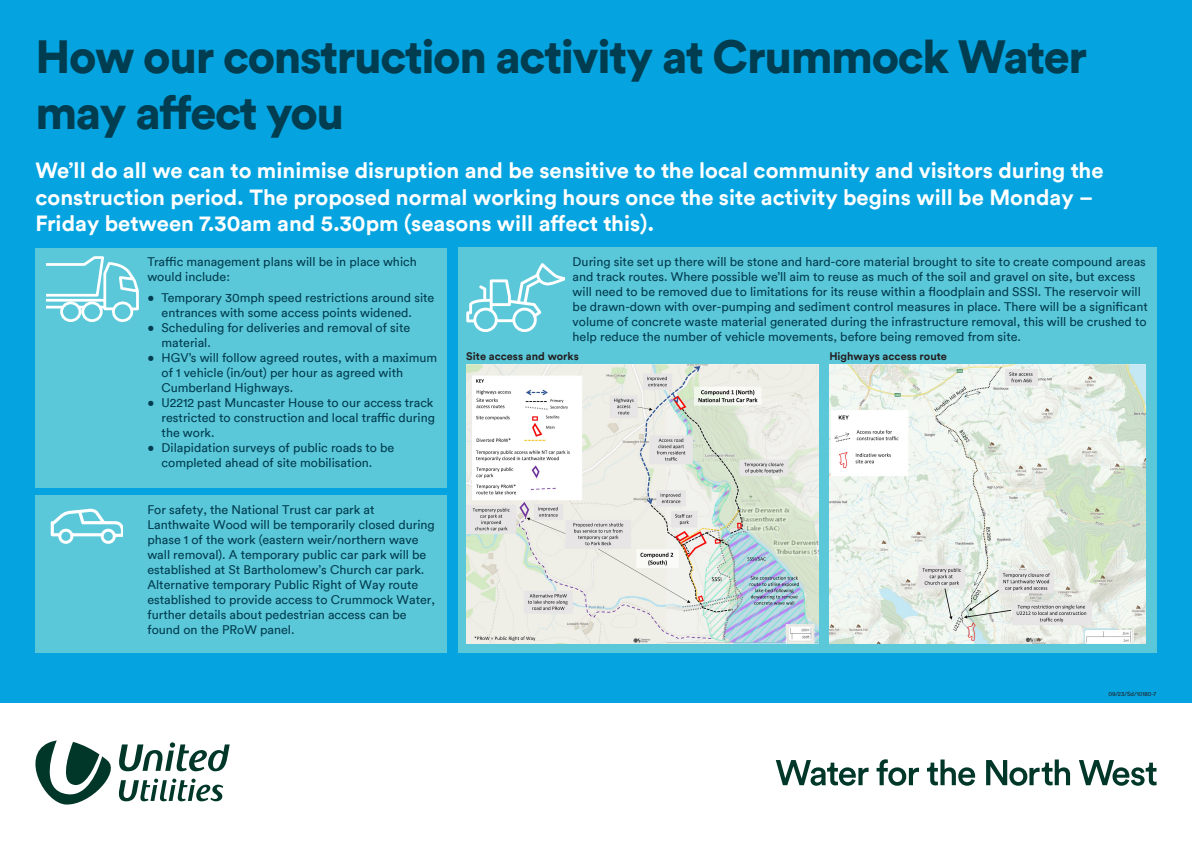
<style>
.page{position:relative;width:1192px;height:842px;background:#fff}
.page>*{position:absolute;margin:0;border:0;box-sizing:border-box;transform-origin:0 0}
.t1{font:900 46.5px/55.5px "Circular TT";letter-spacing:-.03em;color:#013d50}
.t2{font:700 22px/26.4px "Circular TT";color:#fff}
.t3{font:12.5px/15px "Circular TT";color:#013d50}
.t4{font:700 11px "Circular TT";color:#231f20}
.t5{font:6px "Circular TT";color:#231f20}
</style>
<div class="page">
<div style="left:0;top:0;width:1192px;height:703px;background:#05a4e0"></div>
<svg style="left:776px;top:759px;width:381px;height:27px"></svg>
<svg style="left:35px;top:740px;width:195px;height:64px"></svg>
<div style="left:35px;top:248px;width:412px;height:240px;background:#5bc8d9"></div>
<div style="left:35px;top:495px;width:412px;height:158px;background:#5bc8d9"></div>
<div style="left:458px;top:248px;width:699px;height:405px;background:#5bc8d9"></div>
<svg style="left:51px;top:509px;width:72px;height:35px"></svg>
<svg style="left:466px;top:263px;width:99px;height:69px"></svg>
<img style="left:466px;top:364px;width:352px;height:279px">
<img style="left:829px;top:364px;width:316px;height:279px">
<svg style="left:46px;top:256px;width:93px;height:66px"></svg>
<h1 class="t1" style="left:35px;top:28px;width:1053px">How our construction activity at Crummock Water may affect you</h1>
<p class="t2" style="left:35px;top:157px;width:1070px">We’ll do all we can to minimise disruption and be sensitive to the local community and visitors during the construction period. The proposed normal working hours once the site activity begins will be Monday –<br>Friday between 7.30am and 5.30pm (seasons will affect this).</p>
<p class="t3" style="left:147px;top:254px;width:271px">Traffic management plans will be in place which would include:</p>
<p class="t3" style="left:162px;top:290px;width:274px;text-indent:-14px">• Temporary 30mph speed restrictions around site entrances with some access points widened.</p>
<p class="t3" style="left:162px;top:320px;width:250px;text-indent:-14px">• Scheduling for deliveries and removal of site material.</p>
<p class="t3" style="left:162px;top:350px;width:277px;text-indent:-14px">• HGV’s will follow agreed routes, with a maximum of 1 vehicle (in/out) per hour as agreed with<br>Cumberland Highways.</p>
<p class="t3" style="left:162px;top:395px;width:275px;text-align:justify;text-indent:-14px">• U2212 past Muncaster House to our access track restricted to construction and local traffic during the work.</p>
<p class="t3" style="left:162px;top:440px;width:234px;text-indent:-14px">• Dilapidation surveys of public roads to be completed ahead of site mobilisation.</p>
<p class="t3" style="left:147px;top:502px;width:289px">For safety, the National Trust car park at Lanthwaite Wood will be temporarily closed during phase 1 of the work (eastern weir/northern wave wall removal). A temporary public car park will be established at St Bartholomew’s Church car park.<br>Alternative temporary Public Right of Way route established to provide access to Crummock Water, further details about pedestrian access can be found on the PRoW panel.</p>
<p class="t3" style="left:573px;top:254px;width:577px">During site set up there will be stone and hard-core material brought to site to create compound areas and track routes. Where possible we’ll aim to reuse as much of the soil and gravel on site, but excess will need to be removed due to limitations for its reuse within a floodplain and SSSI. The reservoir will be drawn-down with over-pumping and sediment control measures in place. There will be a significant volume of concrete waste material generated during the infrastructure removal, this will be crushed to help reduce the number of vehicle movements, before being removed from site.</p>
<p class="t4" style="left:466px;top:349px;width:114px">Site access and works</p>
<p class="t4" style="left:829px;top:349px;width:119px">Highways access route</p>
<p class="t5" style="left:1108px;top:690px;width:50px">09/23/Sd/10180-7</p>
</div>
